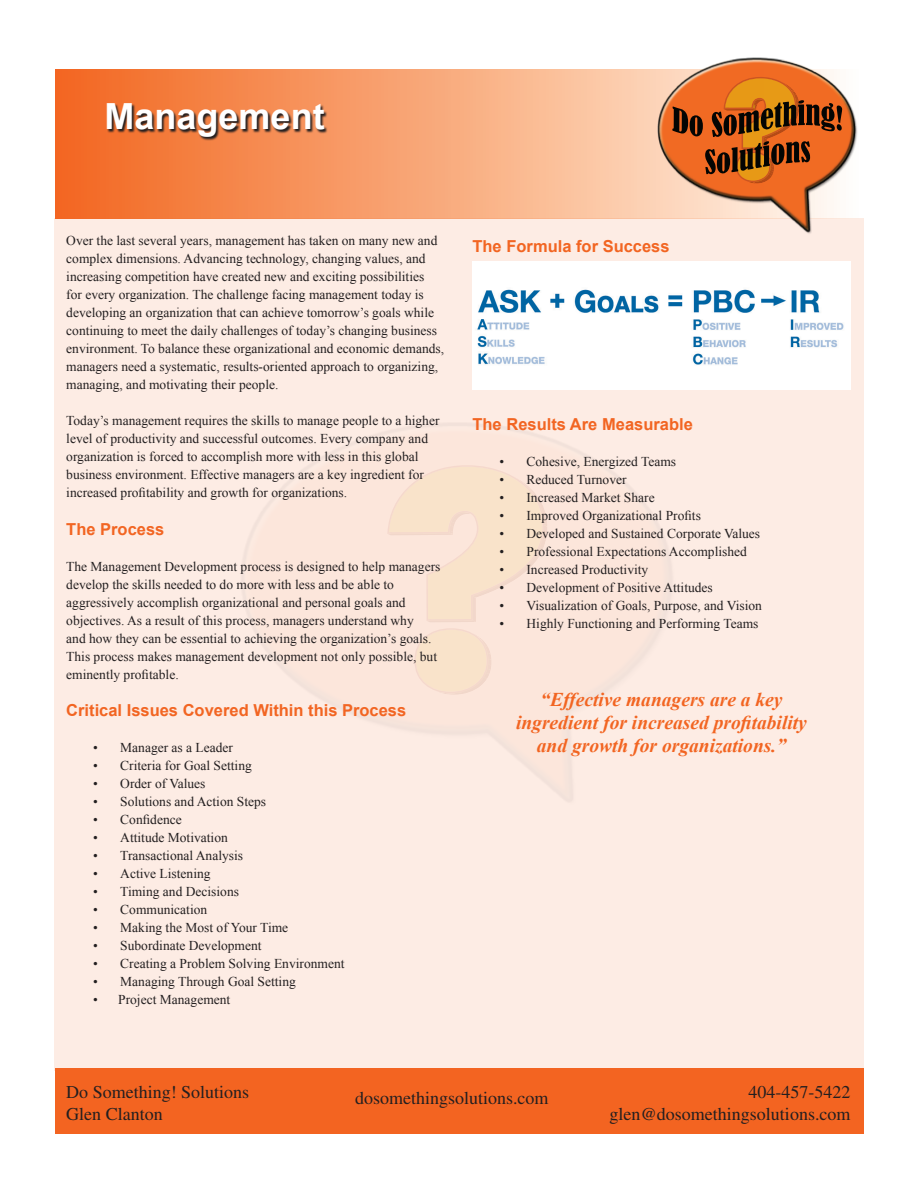
<style>
.page{position:relative;width:918px;height:1188px;background:#fff}
.page>*{position:absolute;margin:0;border:0;box-sizing:border-box;transform-origin:0 0}
.t1{font:700 36px "Arial";color:#fff}
.t2{font:italic 700 19.5px "Times New Roman";color:#f26522}
.t3{font:18px/21.6px "Times";color:#231f20}
.t4{font:700 16.5px "Arial";color:#f26522}
.t5{font:13.5px/18px "Times New Roman";color:#231f20}
</style>
<div class="page">
<svg style="left:55px;top:70px;width:807px;height:149px;background:#f79e6c"></svg>
<div style="left:55px;top:1068px;width:808px;height:66px;background:#f36421"></div>
<div style="left:55px;top:219px;width:808px;height:852px;background:#fdece4"></div>
<img style="left:655px;top:57px;width:205px;height:177px">
<svg style="left:672px;top:77px;width:170px;height:107px;background:#b85d20"></svg>
<img style="left:242px;top:389px;width:441px;height:412px">
<svg style="left:387px;top:465px;width:160px;height:157px"></svg>
<svg style="left:414px;top:628px;width:78px;height:67px"></svg>
<img style="left:472px;top:262px;width:378px;height:127px">
<svg style="left:107px;top:104px;width:221px;height:37px;background:#af623a"></svg>
<p class="t1" style="left:105px;top:93px;width:222px">Management</p>
<p class="t5" style="left:66px;top:231px;width:379px">Over the last several years, management has taken on many new and complex dimensions. Advancing technology, changing values, and increasing competition have created new and exciting possibilities<br>for every organization. The challenge facing management today is developing an organization that can achieve tomorrow’s goals while continuing to meet the daily challenges of today’s changing business environment. To balance these organizational and economic demands, managers need a systematic, results-oriented approach to organizing, managing, and motivating their people.</p>
<p class="t5" style="left:66px;top:411px;width:375px">Today’s management requires the skills to manage people to a higher level of productivity and successful outcomes. Every company and organization is forced to accomplish more with less in this global business environment. Effective managers are a key ingredient for increased profitability and growth for organizations.</p>
<p class="t4" style="left:66px;top:518px;width:100px">The Process</p>
<p class="t5" style="left:66px;top:557px;width:376px">The Management Development process is designed to help managers develop the skills needed to do more with less and be able to aggressively accomplish organizational and personal goals and objectives. As a result of this process, managers understand why<br>and how they can be essential to achieving the organization’s goals.<br>This process makes management development not only possible, but eminently profitable.</p>
<p class="t4" style="left:66px;top:700px;width:342px">Critical Issues Covered Within this Process</p>
<p class="t5" style="left:93px;top:739px;width:141px">• Manager as a Leader</p>
<p class="t5" style="left:93px;top:757px;width:160px">• Criteria for Goal Setting</p>
<p class="t5" style="left:93px;top:775px;width:114px">• Order of Values</p>
<p class="t5" style="left:93px;top:793px;width:174px">• Solutions and Action Steps</p>
<p class="t5" style="left:93px;top:811px;width:90px">• Confidence</p>
<p class="t5" style="left:93px;top:829px;width:136px">• Attitude Motivation</p>
<p class="t5" style="left:93px;top:847px;width:151px">• Transactional Analysis</p>
<p class="t5" style="left:93px;top:865px;width:119px">• Active Listening</p>
<p class="t5" style="left:93px;top:883px;width:147px">• Timing and Decisions</p>
<p class="t5" style="left:93px;top:901px;width:116px">• Communication</p>
<p class="t5" style="left:93px;top:919px;width:197px">• Making the Most of Your Time</p>
<p class="t5" style="left:93px;top:937px;width:170px">• Subordinate Development</p>
<p class="t5" style="left:93px;top:955px;width:253px">• Creating a Problem Solving Environment</p>
<p class="t5" style="left:93px;top:973px;width:204px">• Managing Through Goal Setting</p>
<p class="t5" style="left:93px;top:991px;width:139px">• Project Management</p>
<p class="t4" style="left:472px;top:235px;width:199px">The Formula for Success</p>
<p class="t4" style="left:472px;top:413px;width:222px">The Results Are Measurable</p>
<p class="t5" style="left:500px;top:452px;width:178px">• Cohesive, Energized Teams</p>
<p class="t5" style="left:500px;top:470px;width:129px">• Reduced Turnover</p>
<p class="t5" style="left:500px;top:488px;width:157px">• Increased Market Share</p>
<p class="t5" style="left:500px;top:506px;width:203px">• Improved Organizational Profits</p>
<p class="t5" style="left:500px;top:524px;width:262px">• Developed and Sustained Corporate Values</p>
<p class="t5" style="left:500px;top:542px;width:249px">• Professional Expectations Accomplished</p>
<p class="t5" style="left:500px;top:560px;width:150px">• Increased Productivity</p>
<p class="t5" style="left:500px;top:578px;width:215px">• Development of Positive Attitudes</p>
<p class="t5" style="left:500px;top:596px;width:264px">• Visualization of Goals, Purpose, and Vision</p>
<p class="t5" style="left:500px;top:614px;width:261px">• Highly Functioning and Performing Teams</p>
<p class="t2" style="left:540px;top:685px;width:244px">“Effective managers are a key</p>
<p class="t2" style="left:516px;top:709px;width:292px">ingredient for increased profitability</p>
<p class="t2" style="left:537px;top:732px;width:251px">and growth for organizations.”</p>
<h3 class="t3" style="left:66px;top:1081px;width:185px">Do Something! Solutions<br>Glen Clanton</h3>
<h3 class="t3" style="left:609px;top:1081px;width:243px;text-align:right">404-457-5422 glen@dosomethingsolutions.com</h3>
<h3 class="t3" style="left:355px;top:1087px;width:195px">dosomethingsolutions.com</h3>
</div>
